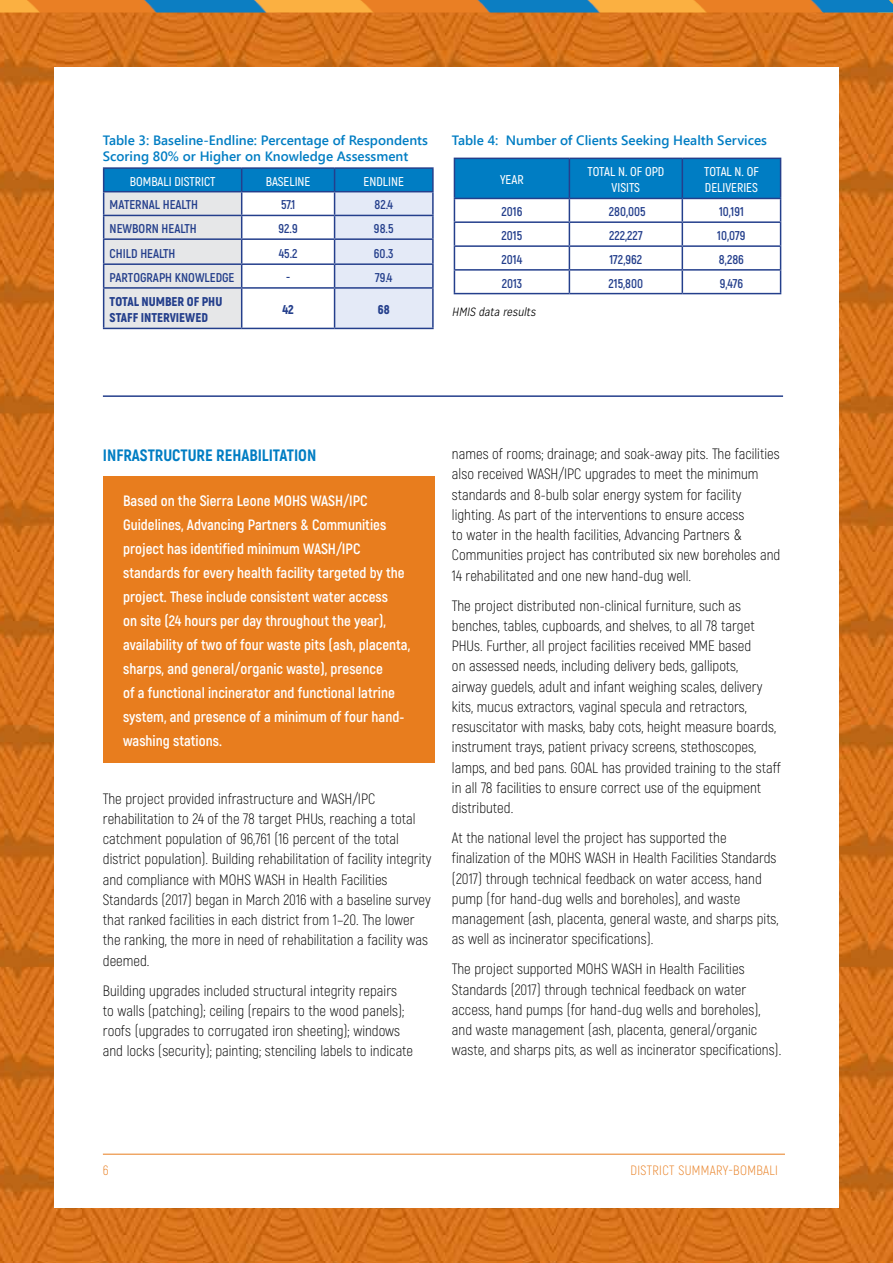
<style>
.page{position:relative;width:893px;height:1263px;background:#fff}
.page>*{position:absolute;margin:0;border:0;box-sizing:border-box;transform-origin:0 0}
.t1{font:800 16.5px "Akrobat";color:#007dc3}
.text{font:300 15px/20.2px "Akrobat";color:#000}
.white_box_text{font:700 15px/24px "Akrobat";color:#fff}
.table_title{font:600 13.5px/16.5px "Segoe UI";color:#007dc3}
.t2{font:300 13.5px "Mission Gothic";letter-spacing:.025em;color:#e87d1e}
.t3{font:300 13.5px "Akrobat";letter-spacing:.025em;color:#e87d1e}
.table_text{font:700 12.75px "Akrobat";color:#243f8c}
.table_headline{font:600 12.75px/16.5px "Akrobat";color:#fff;text-align:center}
.table_text-2{font:900 12.75px/16.5px "Akrobat";color:#243f8c}
.Bullets{font:italic 300 12px "Mission Gothic";color:#000}
.s1{font-family:"Akrobat";font-size:12.75px;color:#fff}
.s2{font-family:"Mission Gothic"}
</style>
<div class="page">
<img style="left:0;top:13px;width:893px;height:1250px">
<img style="left:0;top:0;width:893px;height:13px">
<div style="left:54px;top:68px;width:785px;height:1140px;background:#fff"></div>
<hr style="left:103px;top:1154px;width:682px;height:1px;background:#e87d1e">
<div style="left:103px;top:477px;width:331px;height:286px;background:#e87d1e"></div>
<hr style="left:335px;top:263px;width:99px;height:2px;background:#243f8c">
<hr style="left:335px;top:287px;width:99px;height:2px;background:#243f8c">
<hr style="left:103px;top:167px;width:139px;height:2px;background:#243f8c">
<hr style="left:242px;top:167px;width:93px;height:2px;background:#243f8c">
<hr style="left:335px;top:167px;width:99px;height:2px;background:#243f8c">
<hr style="left:432px;top:169px;width:2px;height:22px;background:#243f8c">
<hr style="left:335px;top:191px;width:99px;height:1px;background:#243f8c">
<hr style="left:432px;top:192px;width:2px;height:23px;background:#243f8c">
<hr style="left:432px;top:240px;width:2px;height:23px;background:#243f8c">
<hr style="left:432px;top:265px;width:2px;height:22px;background:#243f8c">
<hr style="left:432px;top:289px;width:2px;height:39px;background:#243f8c">
<hr style="left:103px;top:328px;width:139px;height:1px;background:#243f8c">
<hr style="left:242px;top:328px;width:93px;height:1px;background:#243f8c">
<hr style="left:335px;top:328px;width:99px;height:1px;background:#243f8c">
<svg style="left:103px;top:168px;width:330px;height:160px"></svg>
<hr style="left:242px;top:215px;width:93px;height:1px;background:#243f8c">
<hr style="left:335px;top:215px;width:99px;height:1px;background:#243f8c">
<hr style="left:432px;top:216px;width:2px;height:22px;background:#243f8c">
<hr style="left:103px;top:238px;width:139px;height:2px;background:#243f8c">
<hr style="left:242px;top:238px;width:93px;height:2px;background:#243f8c">
<hr style="left:335px;top:238px;width:99px;height:2px;background:#243f8c">
<hr style="left:454px;top:293px;width:115px;height:1px;background:#243f8c">
<hr style="left:569px;top:293px;width:113px;height:1px;background:#243f8c">
<hr style="left:682px;top:293px;width:99px;height:1px;background:#243f8c">
<svg style="left:454px;top:159px;width:327px;height:134px"></svg>
<hr style="left:454px;top:158px;width:115px;height:1px;background:#243f8c">
<hr style="left:569px;top:158px;width:113px;height:1px;background:#243f8c">
<hr style="left:682px;top:158px;width:99px;height:1px;background:#243f8c">
<hr style="left:454px;top:159px;width:1px;height:39px;background:#243f8c">
<hr style="left:569px;top:159px;width:1px;height:39px;background:#243f8c">
<hr style="left:682px;top:159px;width:1px;height:39px;background:#243f8c">
<hr style="left:780px;top:159px;width:1px;height:39px;background:#243f8c">
<hr style="left:454px;top:198px;width:115px;height:1px;background:#243f8c">
<hr style="left:569px;top:198px;width:113px;height:1px;background:#243f8c">
<hr style="left:682px;top:198px;width:99px;height:1px;background:#243f8c">
<hr style="left:103px;top:395px;width:680px;height:2px;background:#243f8c">
<p class="table_title" style="left:103px;top:131px;width:326px">Table 3: Baseline-Endline: Percentage of Respondents<br>Scoring 80% or Higher on Knowledge Assessment<span class="s1">P</span></p>
<p class="table_headline" style="left:130px;top:173px;width:87px">BOMBALI DISTRICT</p>
<p class="table_headline" style="left:266px;top:173px;width:46px">BASELINE</p>
<p class="table_headline" style="left:364px;top:173px;width:42px">ENDLINE</p>
<p class="table_text" style="left:110px;top:197px;width:90px">MATERNAL HEALTH</p>
<p class="table_text" style="left:281px;top:197px;width:16px">57.1</p>
<p class="table_text" style="left:375px;top:197px;width:20px">82.4</p>
<p class="table_text" style="left:110px;top:221px;width:89px">NEWBORN HEALTH</p>
<p class="table_text" style="left:279px;top:221px;width:21px">92.9</p>
<p class="table_text" style="left:374px;top:221px;width:21px">98.5</p>
<p class="table_text" style="left:110px;top:245px;width:67px">CHILD HEALTH</p>
<p class="table_text" style="left:279px;top:245px;width:20px">45.2</p>
<p class="table_text" style="left:374px;top:245px;width:21px">60.3</p>
<p class="table_text" style="left:110px;top:269px;width:126px">PARTOGRAPH KNOWLEDGE</p>
<p class="table_text" style="left:286px;top:269px;width:6px">-</p>
<p class="table_text" style="left:375px;top:269px;width:19px">79.4</p>
<p class="table_text-2" style="left:110px;top:293px;width:114px">TOTAL NUMBER OF PHU<br>STAFF INTERVIEWED</p>
<p class="table_text-2" style="left:282px;top:301px;width:13px">42</p>
<p class="table_text-2" style="left:378px;top:301px;width:13px">68</p>
<p class="table_title" style="left:452px;top:131px;width:317px">Table 4: Number of Clients Seeking Health Services</p>
<p class="table_headline" style="left:500px;top:171px;width:25px">YEAR</p>
<p class="table_headline" style="left:587px;top:163px;width:78px">TOTAL N. OF OPD<br>VISITS</p>
<p class="table_headline" style="left:704px;top:163px;width:56px;text-align:left">TOTAL N. OF<br>DELIVERIES</p>
<p class="table_text" style="left:501px;top:204px;width:22px">2016</p>
<p class="table_text" style="left:609px;top:204px;width:38px">280,005</p>
<p class="table_text" style="left:719px;top:204px;width:26px">10,191</p>
<p class="table_text" style="left:502px;top:228px;width:22px">2015</p>
<p class="table_text" style="left:609px;top:228px;width:35px">222,227</p>
<p class="table_text" style="left:717px;top:228px;width:30px">10,079</p>
<p class="table_text" style="left:502px;top:251px;width:22px">2014</p>
<p class="table_text" style="left:609px;top:251px;width:34px">172,962</p>
<p class="table_text" style="left:719px;top:251px;width:26px">8,286</p>
<p class="table_text" style="left:502px;top:275px;width:22px">2013</p>
<p class="table_text" style="left:608px;top:275px;width:36px">215,800</p>
<p class="table_text" style="left:720px;top:275px;width:25px">9,476</p>
<p class="Bullets" style="left:452px;top:305px;width:88px">HMIS data results</p>
<h2 class="t1" style="left:103px;top:445px;width:215px">INFRASTRUCTURE REHABILITATION</h2>
<p class="white_box_text" style="left:123px;top:489px;width:289px">Based on the Sierra Leone MOHS WASH/IPC Guidelines, Advancing Partners &amp; Communities project has identified minimum WASH/IPC standards for every health facility targeted by the project. These include consistent water access<br>on site (24 hours per day throughout the year), availability of two of four waste pits (ash, placenta, sharps, and general/organic waste), presence<br>of a functional incinerator and functional latrine system, and presence of a minimum of four hand&shy;washing stations.</p>
<p class="text" style="left:103px;top:788px;width:330px">The project provided infrastructure and WASH/IPC rehabilitation to 24 of the 78 target PHUs, reaching a total catchment population of 96,761 (16 percent of the total district population). Building rehabilitation of facility integrity and compliance with MOHS WASH in Health Facilities Standards (2017) began in March 2016 with a baseline survey that ranked facilities in each district from 1–20. The lower the ranking, the more in need of rehabilitation a facility was deemed.</p>
<p class="text" style="left:103px;top:980px;width:312px">Building upgrades included structural integrity repairs<br>to walls (patching); ceiling (repairs to the wood panels); roofs (upgrades to corrugated iron sheeting); windows and locks (security); painting; stenciling labels to indicate</p>
<p class="text" style="left:452px;top:444px;width:330px">names of rooms; drainage; and soak-away pits. The facilities also received WASH/IPC upgrades to meet the minimum standards and 8-bulb solar energy system for facility lighting. As part of the interventions to ensure access<br>to water in the health facilities, Advancing Partners &amp; Communities project has contributed six new boreholes and 14 rehabilitated and one new hand-dug well.</p>
<p class="text" style="left:452px;top:595px;width:331px">The project distributed non-clinical furniture, such as benches, tables, cupboards, and shelves, to all 78 target PHUs. Further, all project facilities received MME based<br>on assessed needs, including delivery beds, gallipots,<br>airway guedels, adult and infant weighing scales, delivery kits, mucus extractors, vaginal specula and retractors, resuscitator with masks, baby cots, height measure boards, instrument trays, patient privacy screens, stethoscopes, lamps, and bed pans. GOAL has provided training to the staff in all 78 facilities to ensure correct use of the equipment distributed.</p>
<p class="text" style="left:452px;top:828px;width:328px">At the national level the project has supported the finalization of the MOHS WASH in Health Facilities Standards (2017) through technical feedback on water access, hand pump (for hand-dug wells and boreholes), and waste management (ash, placenta, general waste, and sharps pits, as well as incinerator specifications).</p>
<p class="text" style="left:452px;top:959px;width:331px">The project supported MOHS WASH in Health Facilities Standards (2017) through technical feedback on water access, hand pumps (for hand-dug wells and boreholes), and waste management (ash, placenta, general/organic waste, and sharps pits, as well as incinerator specifications).</p>
<p class="t3" style="left:103px;top:1162px;width:15px">6<span class="s2">6</span></p>
<p class="t2" style="left:521px;top:1162px;width:264px">MAY 2017 | FIXING HEALTH POSTS TO SAVE LIVES</p>
<p class="t3" style="left:630px;top:1162px;width:149px">DISTRICT SUMMARY-BOMBALI</p>
</div>
